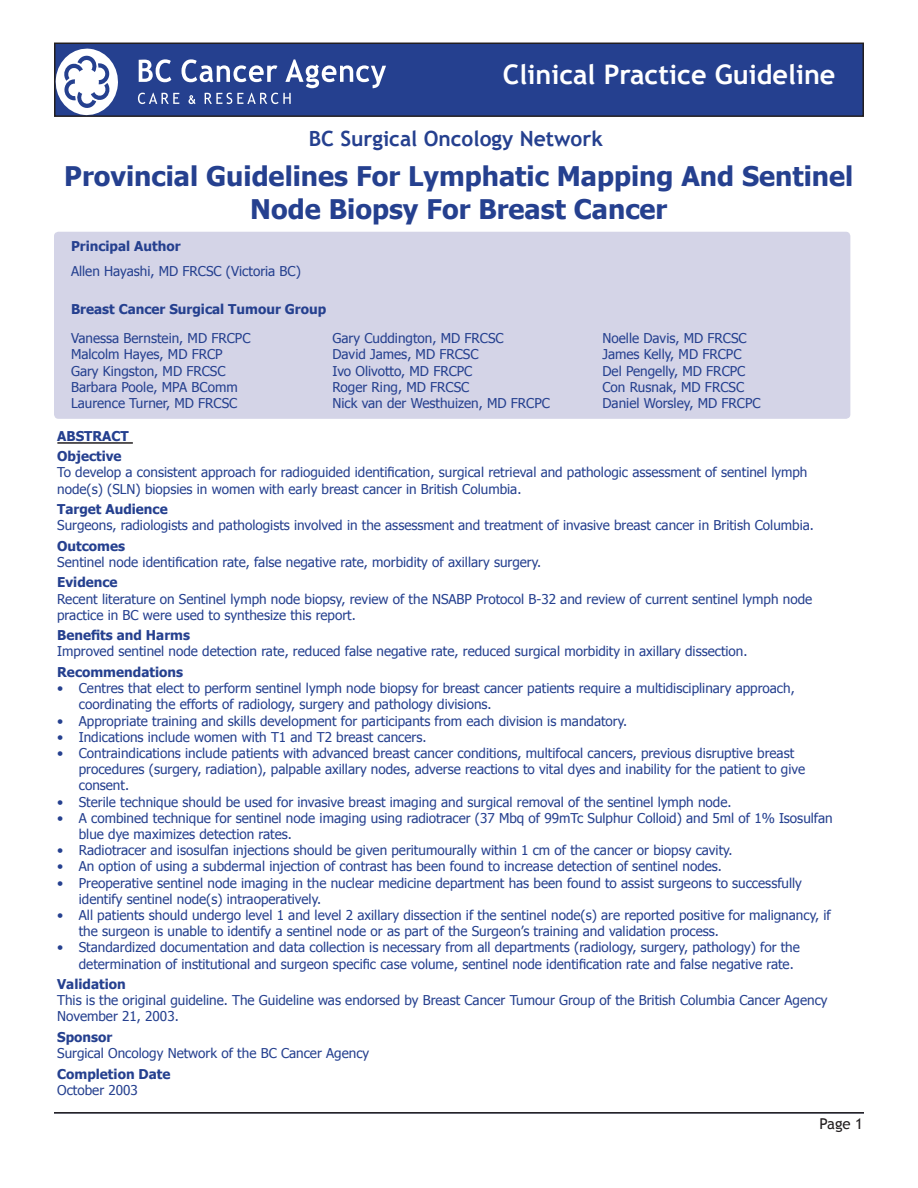
<style>
.page{position:relative;width:918px;height:1188px;background:#fff}
.page>*{position:absolute;margin:0;border:0;box-sizing:border-box;transform-origin:0 0}
.t1{font:700 27px/32.4px "Tahoma";color:#25408f;text-align:center}
.t2{font:700 27px "Trebuchet MS";color:#fff}
.t3{font:700 21px "Trebuchet MS";color:#25408f}
.t4{font:15px "Trebuchet MS";color:#231f20}
.t5{font:13.5px/16.2px "Tahoma";color:#25408f}
.t6{font:700 13.5px/20.4px "Tahoma";color:#25408f}
</style>
<div class="page">
<div style="left:55px;top:43px;width:808px;height:73px;background:#25408f"></div>
<div style="left:54px;top:43px;width:810px;height:74px;border:2px solid #231f20"></div>
<svg style="left:54px;top:47px;width:66px;height:70px"></svg>
<svg style="left:138px;top:59px;width:248px;height:45px"></svg>
<div style="left:54px;top:232px;width:796px;height:187px;background:#d4d4e7"></div>
<hr style="left:57px;top:442px;width:76px;height:2px;background:#231f20">
<hr style="left:54px;top:1112px;width:810px;height:2px;background:#231f20">
<h1 class="t2" style="left:503px;top:57px;width:334px">Clinical Practice Guideline</h1>
<h2 class="t3" style="left:309px;top:126px;width:296px">BC Surgical Oncology Network</h2>
<h1 class="t1" style="left:64px;top:159px;width:791px">Provincial Guidelines For Lymphatic Mapping And Sentinel<br>Node Biopsy For Breast Cancer</h1>
<p class="t6" style="left:71px;top:235px;width:111px">Principal Author</p>
<p class="t5" style="left:71px;top:263px;width:231px">Allen Hayashi, MD FRCSC (Victoria BC)</p>
<p class="t6" style="left:71px;top:298px;width:257px">Breast Cancer Surgical Tumour Group</p>
<p class="t5" style="left:71px;top:329px;width:181px">Vanessa Bernstein, MD FRCPC</p>
<p class="t5" style="left:333px;top:329px;width:173px">Gary Cuddington, MD FRCSC</p>
<p class="t5" style="left:603px;top:329px;width:146px">Noelle Davis, MD FRCSC</p>
<p class="t5" style="left:71px;top:346px;width:153px">Malcolm Hayes, MD FRCP</p>
<p class="t5" style="left:333px;top:346px;width:148px">David James, MD FRCSC</p>
<p class="t5" style="left:603px;top:346px;width:140px">James Kelly, MD FRCPC</p>
<p class="t5" style="left:71px;top:362px;width:156px">Gary Kingston, MD FRCSC</p>
<p class="t5" style="left:333px;top:362px;width:141px">Ivo Olivotto, MD FRCPC</p>
<p class="t5" style="left:603px;top:362px;width:144px">Del Pengelly, MD FRCPC</p>
<p class="t5" style="left:71px;top:378px;width:168px">Barbara Poole, MPA BComm</p>
<p class="t5" style="left:333px;top:378px;width:138px">Roger Ring, MD FRCSC</p>
<p class="t5" style="left:603px;top:378px;width:143px">Con Rusnak, MD FRCSC</p>
<p class="t5" style="left:71px;top:394px;width:168px">Laurence Turner, MD FRCSC</p>
<p class="t5" style="left:333px;top:394px;width:219px">Nick van der Westhuizen, MD FRCPC</p>
<p class="t5" style="left:603px;top:394px;width:160px">Daniel Worsley, MD FRCPC</p>
<p class="t6" style="left:57px;top:425px;width:73px">ABSTRACT<br>Objective</p>
<p class="t5" style="left:57px;top:464px;width:752px">To develop a consistent approach for radioguided identification, surgical retrieval and pathologic assessment of sentinel lymph node(s) (SLN) biopsies in women with early breast cancer in British Columbia.</p>
<p class="t6" style="left:57px;top:498px;width:112px">Target Audience</p>
<p class="t5" style="left:57px;top:517px;width:758px">Surgeons, radiologists and pathologists involved in the assessment and treatment of invasive breast cancer in British Columbia.</p>
<p class="t6" style="left:57px;top:535px;width:69px">Outcomes</p>
<p class="t5" style="left:57px;top:553px;width:486px">Sentinel node identification rate, false negative rate, morbidity of axillary surgery.</p>
<p class="t6" style="left:57px;top:571px;width:62px">Evidence</p>
<p class="t5" style="left:57px;top:590px;width:757px">Recent literature on Sentinel lymph node biopsy, review of the NSABP Protocol B-32 and review of current sentinel lymph node practice in BC were used to synthesize this report.</p>
<p class="t6" style="left:57px;top:624px;width:134px">Benefits and Harms</p>
<p class="t5" style="left:57px;top:643px;width:692px">Improved sentinel node detection rate, reduced false negative rate, reduced surgical morbidity in axillary dissection.</p>
<p class="t6" style="left:57px;top:661px;width:127px">Recommendations</p>
<p class="t5" style="left:79px;top:679px;width:718px;text-indent:-22px">• Centres that elect to perform sentinel lymph node biopsy for breast cancer patients require a multidisciplinary approach, coordinating the efforts of radiology, surgery and pathology divisions.</p>
<p class="t5" style="left:57px;top:712px;width:572px">• Appropriate training and skills development for participants from each division is mandatory.</p>
<p class="t5" style="left:57px;top:728px;width:371px">• Indications include women with T1 and T2 breast cancers.</p>
<p class="t5" style="left:79px;top:744px;width:728px;text-indent:-22px">• Contraindications include patients with advanced breast cancer conditions, multifocal cancers, previous disruptive breast procedures (surgery, radiation), palpable axillary nodes, adverse reactions to vital dyes and inability for the patient to give consent.</p>
<p class="t5" style="left:57px;top:793px;width:676px">• Sterile technique should be used for invasive breast imaging and surgical removal of the sentinel lymph node.</p>
<p class="t5" style="left:79px;top:809px;width:755px;text-indent:-22px">• A combined technique for sentinel node imaging using radiotracer (37 Mbq of 99mTc Sulphur Colloid) and 5ml of 1% Isosulfan blue dye maximizes detection rates.</p>
<p class="t5" style="left:57px;top:841px;width:677px">• Radiotracer and isosulfan injections should be given peritumourally within 1 cm of the cancer or biopsy cavity.</p>
<p class="t5" style="left:57px;top:858px;width:666px">• An option of using a subdermal injection of contrast has been found to increase detection of sentinel nodes.</p>
<p class="t5" style="left:79px;top:874px;width:725px;text-indent:-22px">• Preoperative sentinel node imaging in the nuclear medicine department has been found to assist surgeons to successfully identify sentinel node(s) intraoperatively.</p>
<p class="t5" style="left:79px;top:906px;width:754px;text-indent:-22px">• All patients should undergo level 1 and level 2 axillary dissection if the sentinel node(s) are reported positive for malignancy, if the surgeon is unable to identify a sentinel node or as part of the Surgeon’s training and validation process.</p>
<p class="t5" style="left:79px;top:939px;width:723px;text-indent:-22px">• Standardized documentation and data collection is necessary from all departments (radiology, surgery, pathology) for the determination of institutional and surgeon specific case volume, sentinel node identification rate and false negative rate.</p>
<p class="t6" style="left:57px;top:973px;width:70px">Validation</p>
<p class="t5" style="left:57px;top:992px;width:772px">This is the original guideline. The Guideline was endorsed by Breast Cancer Tumour Group of the British Columbia Cancer Agency<br>November 21, 2003.</p>
<p class="t6" style="left:57px;top:1026px;width:57px">Sponsor</p>
<p class="t5" style="left:57px;top:1044px;width:314px">Surgical Oncology Network of the BC Cancer Agency</p>
<p class="t6" style="left:57px;top:1063px;width:115px">Completion Date</p>
<p class="t5" style="left:57px;top:1081px;width:82px">October 2003</p>
<p class="t4" style="left:820px;top:1115px;width:45px">Page 1</p>
</div>
